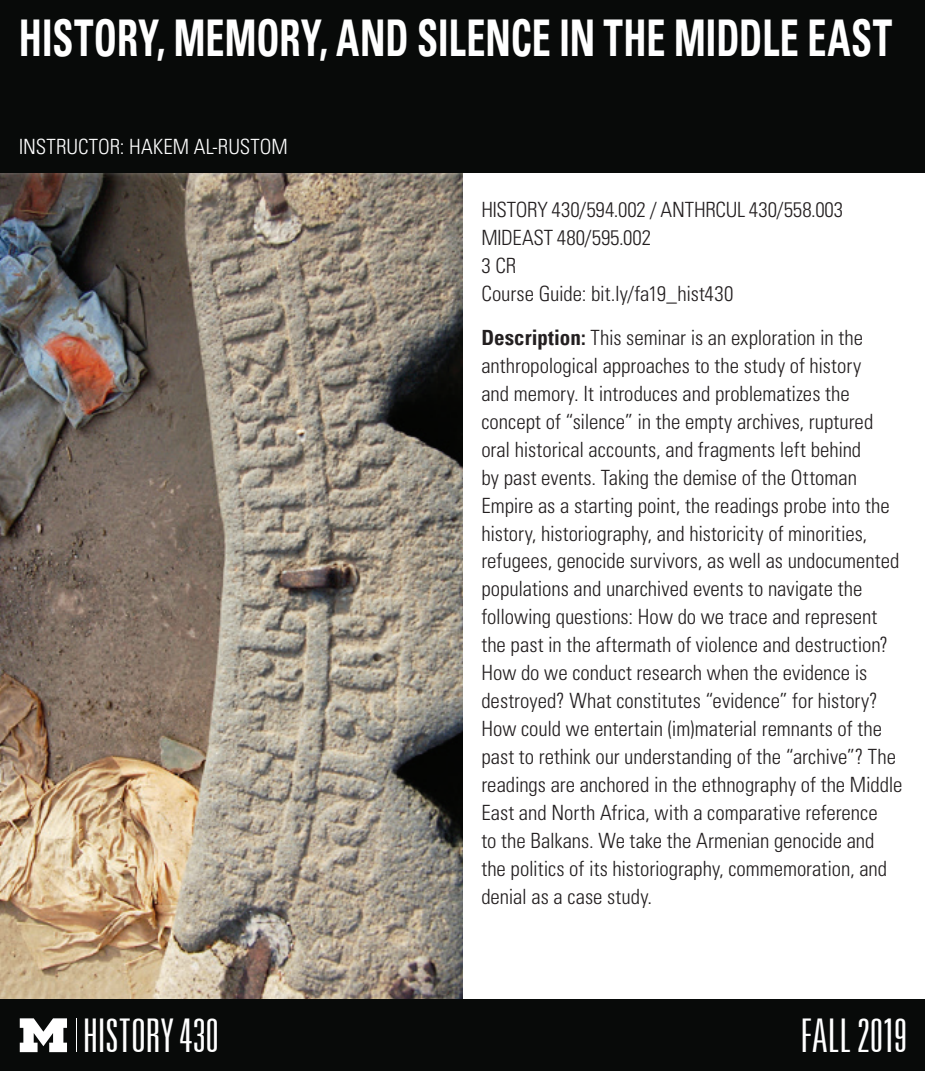
<style>
.page{position:relative;width:925px;height:1071px;background:#fff}
.page>*{position:absolute;margin:0;border:0;box-sizing:border-box;transform-origin:0 0}
.t1{font:700 condensed 50.75px "Univers";color:#fff;scale:.75 1}
.t2{font:300 ultra-condensed 47.6px "Univers";color:#fff}
.t3{font:300 ultra-condensed 46.55px "Univers LT";letter-spacing:-.005em;color:#fff}
.t4{font:300 condensed 21px/28px "Univers LT Std";color:#231f20}
.t5{font:300 condensed 21px "Univers LT Std";letter-spacing:-.005em;color:#fff}
.s1{font-family:"Univers LT";font-size:46.55px}
.s2{font-family:"Univers";font-weight:700}
</style>
<div class="page">
<img style="left:0;top:173px;width:462px;height:826px">
<div style="left:0;top:999px;width:925px;height:72px;background:#080a09"></div>
<svg style="left:20px;top:1018px;width:47px;height:34px"></svg>
<hr style="left:77px;top:1018px;width:1px;height:34px;background:#fff">
<div style="left:0;top:0;width:925px;height:173px;background:#080a09"></div>
<h1 class="t1" style="left:19px;top:6px;width:1166px">HISTORY, MEMORY, AND SILENCE IN THE MIDDLE EAST</h1>
<p class="t5" style="left:19px;top:134px;width:270px">INSTRUCTOR: HAKEM AL-RUSTOM</p>
<h2 class="t2" style="left:84px;top:1011px;width:136px">HISTORY<span class="s1">430</span></h2>
<p class="t4" style="left:481px;top:195px;width:363px">HISTORY 430/594.002 / ANTHRCUL 430/558.003<br>MIDEAST 480/595.002<br>3 CR<br>Course Guide: bit.ly/fa19_hist430</p>
<p class="t4" style="left:481px;top:323px;width:423px"><span class="s2">Description:</span> This seminar is an exploration in the anthropological approaches to the study of history<br>and memory. It introduces and problematizes the concept of “silence” in the empty archives, ruptured oral historical accounts, and fragments left behind<br>by past events. Taking the demise of the Ottoman Empire as a starting point, the readings probe into the history, historiography, and historicity of minorities, refugees, genocide survivors, as well as undocumented populations and unarchived events to navigate the following questions: How do we trace and represent the past in the aftermath of violence and destruction?<br>How do we conduct research when the evidence is destroyed? What constitutes “evidence” for history?<br>How could we entertain (im)material remnants of the past to rethink our understanding of the “archive”? The readings are anchored in the ethnography of the Middle East and North Africa, with a comparative reference<br>to the Balkans. We take the Armenian genocide and the politics of its historiography, commemoration, and denial as a case study.</p>
<h3 class="t3" style="left:801px;top:1011px;width:108px">FALL 2019</h3>
</div>
